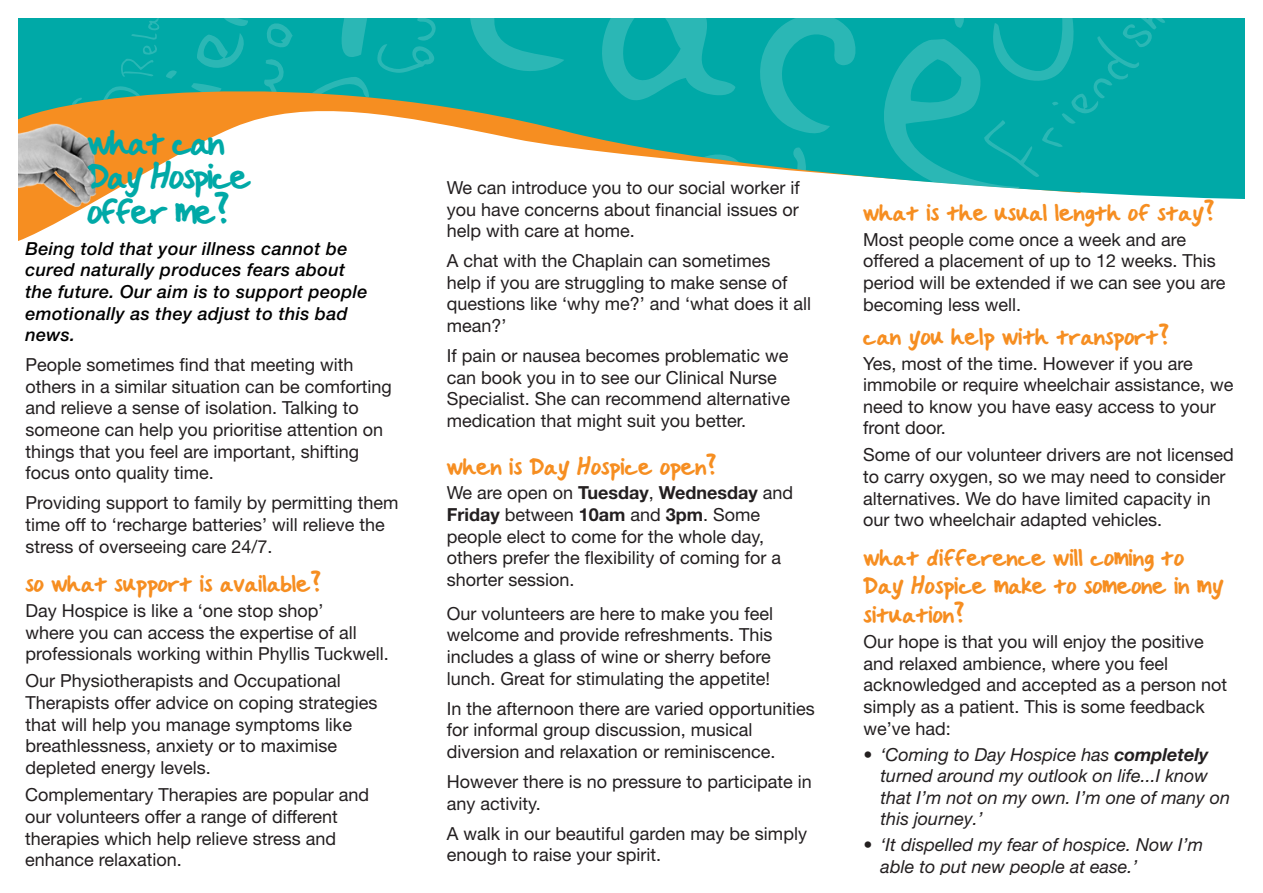
<style>
.page{position:relative;width:1263px;height:893px;background:#fff}
.page>*{position:absolute;margin:0;border:0;box-sizing:border-box;transform-origin:0 0}
.t1{font:40.5px/34.5px "Handwritten Crystalv 2";letter-spacing:-.05em;color:#00a9a7}
.t2{font:27px/28.5px "Handwritten Crystalv 2";color:#f68e21}
.t3{font:18px/21.6px "Helvetica Neue LT Pro";color:#231f20}
.t4{font:italic 18px/21.6px "Helvetica Neue LT Pro";color:#231f20}
.t5{font:italic 500 18px/21.6px "Helvetica Neue LT Pro";letter-spacing:.02em;color:#000}
.s1{font-weight:700}
</style>
<div class="page">
<svg style="left:18px;top:214px;width:54px;height:27px"></svg>
<div style="left:18px;top:18px;width:1227px;height:181px;background:#00a9a7"></div>
<svg style="left:72px;top:18px;width:1127px;height:181px"></svg>
<img style="left:18px;top:115px;width:89px;height:99px">
<h1 class="t1" style="left:87px;top:124px;width:166px">what can<br>Day Hospice offer me?</h1>
<p class="t5" style="left:26px;top:237px;width:344px">Being told that your illness cannot be cured naturally produces fears about the future. Our aim is to support people emotionally as they adjust to this bad news.</p>
<p class="t3" style="left:26px;top:354px;width:368px">People sometimes find that meeting with others in a similar situation can be comforting and relieve a sense of isolation. Talking to someone can help you prioritise attention on things that you feel are important, shifting focus onto quality time.</p>
<p class="t3" style="left:26px;top:492px;width:375px">Providing support to family by permitting them time off to ‘recharge batteries’ will relieve the stress of overseeing care 24/7.</p>
<h2 class="t2" style="left:25px;top:568px;width:297px">so what support is available?</h2>
<p class="t3" style="left:26px;top:599px;width:365px">Day Hospice is like a ‘one stop shop’<br>where you can access the expertise of all professionals working within Phyllis Tuckwell.</p>
<p class="t3" style="left:26px;top:670px;width:354px">Our Physiotherapists and Occupational Therapists offer advice on coping strategies that will help you manage symptoms like breathlessness, anxiety or to maximise depleted energy levels.</p>
<p class="t3" style="left:25px;top:784px;width:346px">Complementary Therapies are popular and our volunteers offer a range of different therapies which help relieve stress and enhance relaxation.</p>
<p class="t3" style="left:447px;top:176px;width:354px;text-align:justify">We can introduce you to our social worker if you have concerns about financial issues or help with care at home.</p>
<p class="t3" style="left:447px;top:250px;width:366px">A chat with the Chaplain can sometimes<br>help if you are struggling to make sense of questions like ‘why me?’ and ‘what does it all mean?’</p>
<p class="t3" style="left:447px;top:344px;width:345px">If pain or nausea becomes problematic we can book you in to see our Clinical Nurse Specialist. She can recommend alternative medication that might suit you better.</p>
<h2 class="t2" style="left:447px;top:451px;width:272px">when is Day Hospice open?</h2>
<p class="t3" style="left:447px;top:482px;width:348px">We are open on <span class="s1">Tuesday</span>, <span class="s1">Wednesday</span> and <span class="s1">Friday</span> between <span class="s1">10am</span> and <span class="s1">3pm</span>. Some people elect to come for the whole day, others prefer the flexibility of coming for a shorter session.</p>
<p class="t3" style="left:447px;top:602px;width:328px;text-align:justify">Our volunteers are here to make you feel welcome and provide refreshments. This includes a glass of wine or sherry before lunch. Great for stimulating the appetite!</p>
<p class="t3" style="left:447px;top:697px;width:370px">In the afternoon there are varied opportunities for informal group discussion, musical diversion and relaxation or reminiscence.</p>
<p class="t3" style="left:447px;top:770px;width:367px">However there is no pressure to participate in any activity.</p>
<p class="t3" style="left:447px;top:822px;width:362px">A walk in our beautiful garden may be simply enough to raise your spirit.</p>
<h2 class="t2" style="left:863px;top:198px;width:353px">what is the usual length of stay?</h2>
<p class="t3" style="left:863px;top:228px;width:364px">Most people come once a week and are offered a placement of up to 12 weeks. This period will be extended if we can see you are becoming less well.</p>
<h2 class="t2" style="left:863px;top:322px;width:307px">can you help with transport?</h2>
<p class="t3" style="left:863px;top:352px;width:372px">Yes, most of the time. However if you are immobile or require wheelchair assistance, we need to know you have easy access to your front door.</p>
<p class="t3" style="left:863px;top:444px;width:372px">Some of our volunteer drivers are not licensed to carry oxygen, so we may need to consider alternatives. We do have limited capacity in our two wheelchair adapted vehicles.</p>
<h2 class="t2" style="left:864px;top:542px;width:362px">what difference will coming to<br>Day Hospice make to someone in my situation?</h2>
<p class="t3" style="left:864px;top:631px;width:365px">Our hope is that you will enjoy the positive and relaxed ambience, where you feel acknowledged and accepted as a person not simply as a patient. This is some feedback we’ve had:</p>
<p class="t4" style="left:881px;top:743px;width:351px;text-indent:-17px">• ‘Coming to Day Hospice has <span class="s1">completely </span>turned around my outlook on life...I know that I’m not on my own. I’m one of many on this journey.’</p>
<p class="t4" style="left:881px;top:833px;width:324px;text-indent:-17px">• ‘It dispelled my fear of hospice. Now I’m able to put new people at ease.’</p>
</div>
